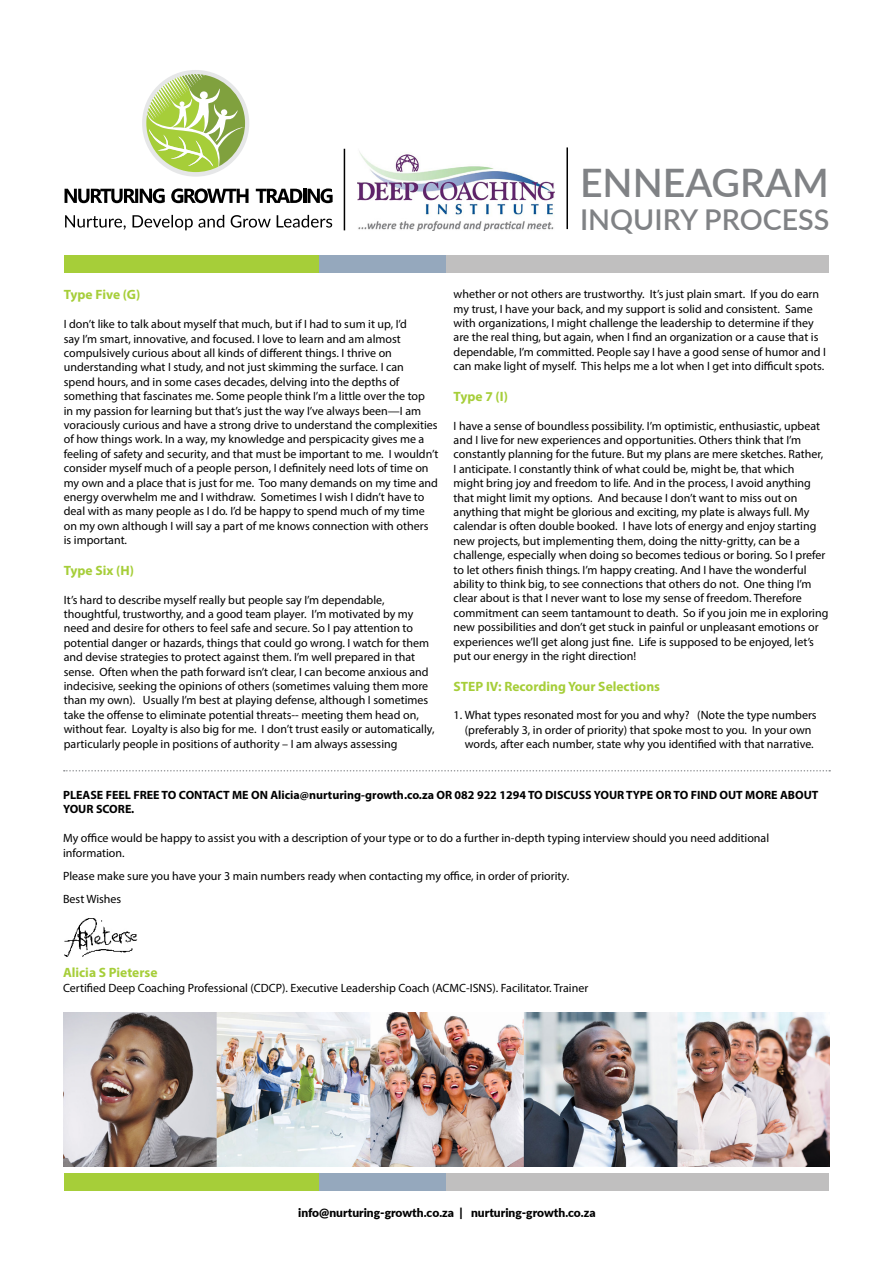
<style>
.page{position:relative;width:893px;height:1263px;background:#fff}
.page>*{position:absolute;margin:0;border:0;box-sizing:border-box;transform-origin:0 0}
.t1{font:600 39.3px "Lato";color:#808285}
.t2{font:600 28.65px "Lato";color:#808285}
.t3{font:700 13.5px "Myriad Pro";color:#a6ce39}
.t4{font:12px/14.4px "Myriad Pro";color:#000}
.t5{font:700 12px/14.4px "Myriad Pro";color:#000}
.t6{font:900 12px "Lato";color:#000}
</style>
<div class="page">
<div style="left:64px;top:1173px;width:255px;height:17px;background:#a6ce39"></div>
<div style="left:319px;top:1173px;width:127px;height:17px;background:#95a8bd"></div>
<div style="left:446px;top:1173px;width:383px;height:17px;background:#c0bfbf"></div>
<div style="left:64px;top:255px;width:255px;height:17px;background:#a6ce39"></div>
<div style="left:319px;top:255px;width:127px;height:17px;background:#95a8bd"></div>
<div style="left:446px;top:255px;width:383px;height:17px;background:#c0bfbf"></div>
<img style="left:357px;top:151px;width:197px;height:79px">
<hr style="left:344px;top:149px;width:1px;height:81px;background:#000">
<hr style="left:566px;top:147px;width:2px;height:82px;background:#000">
<svg style="left:64px;top:770px;width:766px;height:1px"></svg>
<img style="left:64px;top:918px;width:74px;height:39px">
<img style="left:64px;top:1012px;width:766px;height:155px">
<div style="left:142px;top:70px;width:107px;height:107px;background:#e6e7e8;border-radius:50%"></div>
<svg style="left:146px;top:74px;width:99px;height:98px"></svg>
<svg style="left:65px;top:188px;width:100px;height:15px"></svg>
<svg style="left:308px;top:188px;width:25px;height:15px"></svg>
<hr style="left:303px;top:189px;width:3px;height:14px;background:#000">
<svg style="left:256px;top:189px;width:46px;height:14px"></svg>
<svg style="left:171px;top:188px;width:78px;height:15px"></svg>
<svg style="left:65px;top:215px;width:267px;height:15px"></svg>
<h1 class="t1" style="left:580px;top:154px;width:250px">ENNEAGRAM</h1>
<h2 class="t2" style="left:580px;top:199px;width:251px">INQUIRY PROCESS</h2>
<p class="t4" style="left:454px;top:287px;width:374px">whether or not others are trustworthy. It’s just plain smart. If you do earn my trust, I have your back, and my support is solid and consistent. Same with organizations, I might challenge the leadership to determine if they are the real thing, but again, when I find an organization or a cause that is dependable, I’m committed. People say I have a good sense of humor and I can make light of myself. This helps me a lot when I get into difficult spots.</p>
<p class="t3" style="left:454px;top:387px;width:56px">Type 7 (I)</p>
<p class="t4" style="left:454px;top:418px;width:376px">I have a sense of boundless possibility. I’m optimistic, enthusiastic, upbeat and I live for new experiences and opportunities. Others think that I’m constantly planning for the future. But my plans are mere sketches. Rather, I anticipate. I constantly think of what could be, might be, that which<br>might bring joy and freedom to life. And in the process, I avoid anything that might limit my options. And because I don’t want to miss out on anything that might be glorious and exciting, my plate is always full. My calendar is often double booked. I have lots of energy and enjoy starting new projects, but implementing them, doing the nitty-gritty, can be a challenge, especially when doing so becomes tedious or boring. So I prefer to let others finish things. I’m happy creating. And I have the wonderful ability to think big, to see connections that others do not. One thing I’m clear about is that I never want to lose my sense of freedom. Therefore commitment can seem tantamount to death. So if you join me in exploring new possibilities and don’t get stuck in painful or unpleasant emotions or experiences we’ll get along just fine. Life is supposed to be enjoyed, let’s put our energy in the right direction!</p>
<p class="t3" style="left:454px;top:677px;width:208px">STEP IV: Recording Your Selections</p>
<p class="t4" style="left:465px;top:708px;width:353px;text-indent:-11px">1. What types resonated most for you and why? (Note the type numbers (preferably 3, in order of priority) that spoke most to you. In your own words, after each number, state why you identified with that narrative.</p>
<p class="t5" style="left:63px;top:787px;width:757px">PLEASE FEEL FREE TO CONTACT ME ON Alicia@nurturing-growth.co.za OR 082 922 1294 TO DISCUSS YOUR TYPE OR TO FIND OUT MORE ABOUT<br>YOUR SCORE.</p>
<p class="t4" style="left:63px;top:831px;width:708px">My office would be happy to assist you with a description of your type or to do a further in-depth typing interview should you need additional information.</p>
<p class="t4" style="left:63px;top:864px;width:508px;line-height:23.4px">Please make sure you have your 3 main numbers ready when contacting my office, in order of priority.<br>Best Wishes</p>
<p class="t3" style="left:64px;top:286px;width:78px">Type Five (G)</p>
<p class="t4" style="left:64px;top:317px;width:376px">I don’t like to talk about myself that much, but if I had to sum it up, I’d<br>say I’m smart, innovative, and focused. I love to learn and am almost compulsively curious about all kinds of different things. I thrive on understanding what I study, and not just skimming the surface. I can<br>spend hours, and in some cases decades, delving into the depths of something that fascinates me. Some people think I’m a little over the top<br>in my passion for learning but that’s just the way I’ve always been—I am voraciously curious and have a strong drive to understand the complexities of how things work. In a way, my knowledge and perspicacity gives me a feeling of safety and security, and that must be important to me. I wouldn’t consider myself much of a people person, I definitely need lots of time on my own and a place that is just for me. Too many demands on my time and energy overwhelm me and I withdraw. Sometimes I wish I didn’t have to deal with as many people as I do. I’d be happy to spend much of my time on my own although I will say a part of me knows connection with others is important.</p>
<p class="t3" style="left:64px;top:561px;width:72px">Type Six (H)</p>
<p class="t4" style="left:64px;top:592px;width:372px">It’s hard to describe myself really but people say I’m dependable, thoughtful, trustworthy, and a good team player. I’m motivated by my need and desire for others to feel safe and secure. So I pay attention to potential danger or hazards, things that could go wrong. I watch for them and devise strategies to protect against them. I’m well prepared in that sense. Often when the path forward isn’t clear, I can become anxious and indecisive, seeking the opinions of others (sometimes valuing them more than my own). Usually I’m best at playing defense, although I sometimes take the offense to eliminate potential threats-- meeting them head on, without fear. Loyalty is also big for me. I don’t trust easily or automatically, particularly people in positions of authority – I am always assessing</p>
<p class="t3" style="left:63px;top:964px;width:96px">Alicia S Pieterse</p>
<p class="t4" style="left:63px;top:980px;width:527px">Certified Deep Coaching Professional (CDCP). Executive Leadership Coach (ACMC-ISNS). Facilitator. Trainer</p>
<p class="t6" style="left:298px;top:1204px;width:299px">info@nurturing-growth.co.za | nurturing-growth.co.za</p>
</div>
